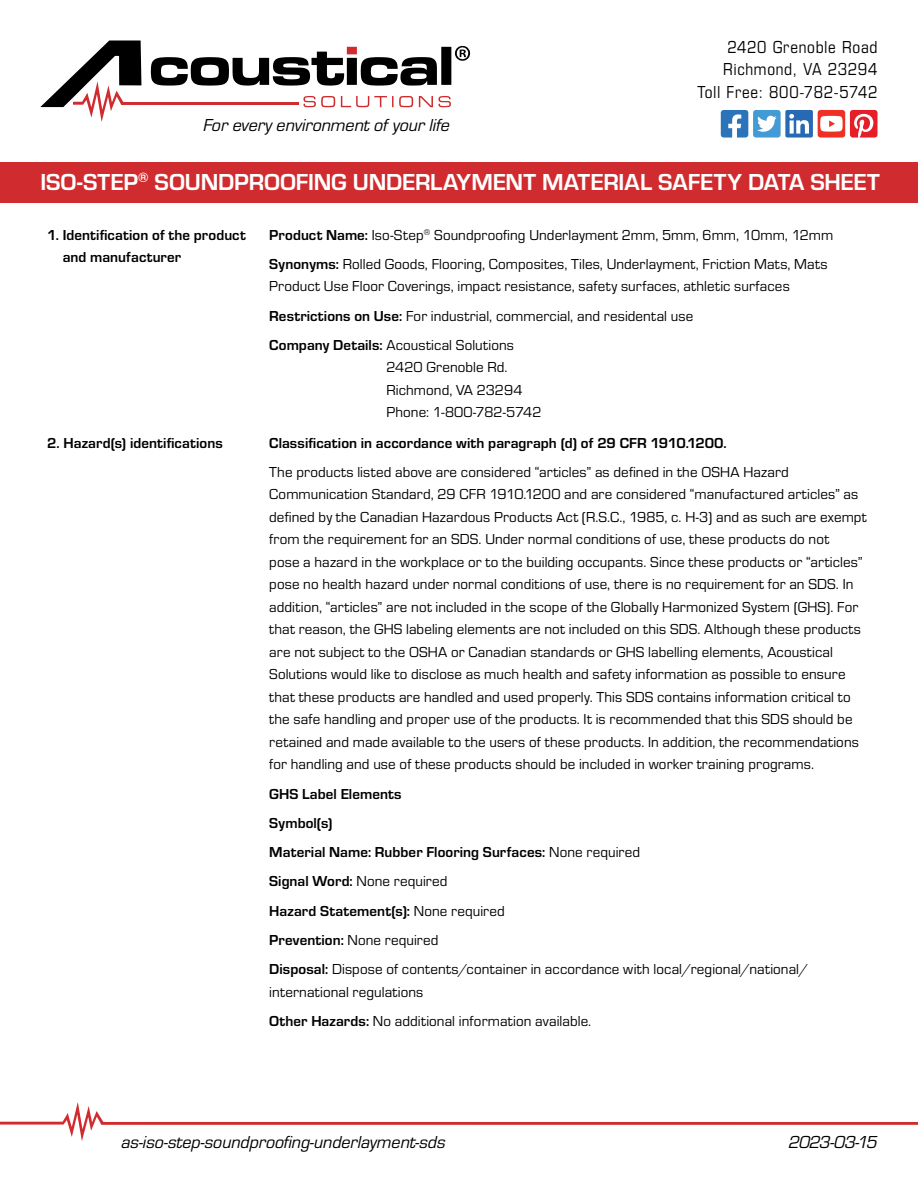
<style>
.page{position:relative;width:918px;height:1188px;background:#fff}
.page>*{position:absolute;margin:0;border:0;box-sizing:border-box;transform-origin:0 0}
.t1{font:700 24px "Eurostile";letter-spacing:-.005em;color:#fff}
.t2{font:italic 18px "Eurostile";letter-spacing:-.005em;color:#000}
.t3{font:18px/22.5px "Eurostile Con";letter-spacing:.035em;color:#000;text-align:right}
.t4{font:15px/22.5px "Eurostile";letter-spacing:.005em;color:#000}
.t5{font:700 15px/22.5px "Eurostile";letter-spacing:.005em;color:#000}
.s1{font-weight:700}
</style>
<div class="page">
<svg style="left:0;top:1102px;width:918px;height:39px"></svg>
<svg style="left:721px;top:110px;width:156px;height:28px"></svg>
<div style="left:0;top:162px;width:918px;height:40px;background:#d02b2e"></div>
<svg style="left:40px;top:40px;width:430px;height:82px"></svg>
<p class="t2" style="left:204px;top:113px;width:248px">For every environment of your life</p>
<p class="t3" style="left:697px;top:34px;width:182px">2420 Grenoble Road<br>Richmond, VA 23294<br>Toll Free: 800-782-5742</p>
<h1 class="t1" style="left:40px;top:165px;width:841px">ISO-STEP<sup>®</sup> SOUNDPROOFING UNDERLAYMENT MATERIAL SAFETY DATA SHEET</h1>
<p class="t5" style="left:63px;top:222px;width:185px;text-indent:-15px">1. Identification of the product and manufacturer</p>
<p class="t4" style="left:269px;top:219px;width:565px;line-height:29.2px"><span class="s1">Product Name:</span> Iso-Step<sup>®</sup> Soundproofing Underlayment 2mm, 5mm, 6mm, 10mm, 12mm<br><span class="s1">Synonyms:</span> Rolled Goods, Flooring, Composites, Tiles, Underlayment, Friction Mats, Mats</p>
<p class="t4" style="left:269px;top:271px;width:522px;line-height:29.2px">Product Use Floor Coverings, impact resistance, safety surfaces, athletic surfaces<br><span class="s1">Restrictions on Use:</span> For industrial, commercial, and residental use<br><span class="s1">Company Details:</span> Acoustical Solutions</p>
<p class="t4" style="left:386px;top:355px;width:157px">2420 Grenoble Rd.<br>Richmond, VA 23294<br>Phone: 1-800-782-5742</p>
<p class="t5" style="left:47px;top:430px;width:177px">2. Hazard(s) identifications</p>
<p class="t5" style="left:269px;top:430px;width:459px">Classification in accordance with paragraph (d) of 29 CFR 1910.1200.</p>
<p class="t4" style="left:269px;top:460px;width:599px">The products listed above are considered “articles” as defined in the OSHA Hazard Communication Standard, 29 CFR 1910.1200 and are considered “manufactured articles” as defined by the Canadian Hazardous Products Act (R.S.C., 1985, c. H-3) and as such are exempt from the requirement for an SDS. Under normal conditions of use, these products do not<br>pose a hazard in the workplace or to the building occupants. Since these products or “articles” pose no health hazard under normal conditions of use, there is no requirement for an SDS. In addition, “articles” are not included in the scope of the Globally Harmonized System (GHS). For that reason, the GHS labeling elements are not included on this SDS. Although these products are not subject to the OSHA or Canadian standards or GHS labelling elements, Acoustical Solutions would like to disclose as much health and safety information as possible to ensure that these products are handled and used properly. This SDS contains information critical to the safe handling and proper use of the products. It is recommended that this SDS should be retained and made available to the users of these products. In addition, the recommendations for handling and use of these products should be included in worker training programs.</p>
<p class="t4" style="left:269px;top:778px;width:541px;line-height:29.2px"><span class="s1">GHS Label Elements<br>Symbol(s)<br>Material Name: Rubber Flooring Surfaces:</span> None required<br><span class="s1">Signal Word:</span> None required<br><span class="s1">Hazard Statement(s):</span> None required<br><span class="s1">Prevention:</span> None required<br><span class="s1">Disposal:</span> Dispose of contents/container in accordance with local/regional/national/</p>
<p class="t4" style="left:269px;top:976px;width:324px;line-height:29.2px">international regulations<br><span class="s1">Other Hazards:</span> No additional information available.</p>
<p class="t2" style="left:122px;top:1130px;width:326px">as-iso-step-soundproofing-underlayment-sds</p>
<p class="t2" style="left:789px;top:1130px;width:90px">2023-03-15</p>
</div>
